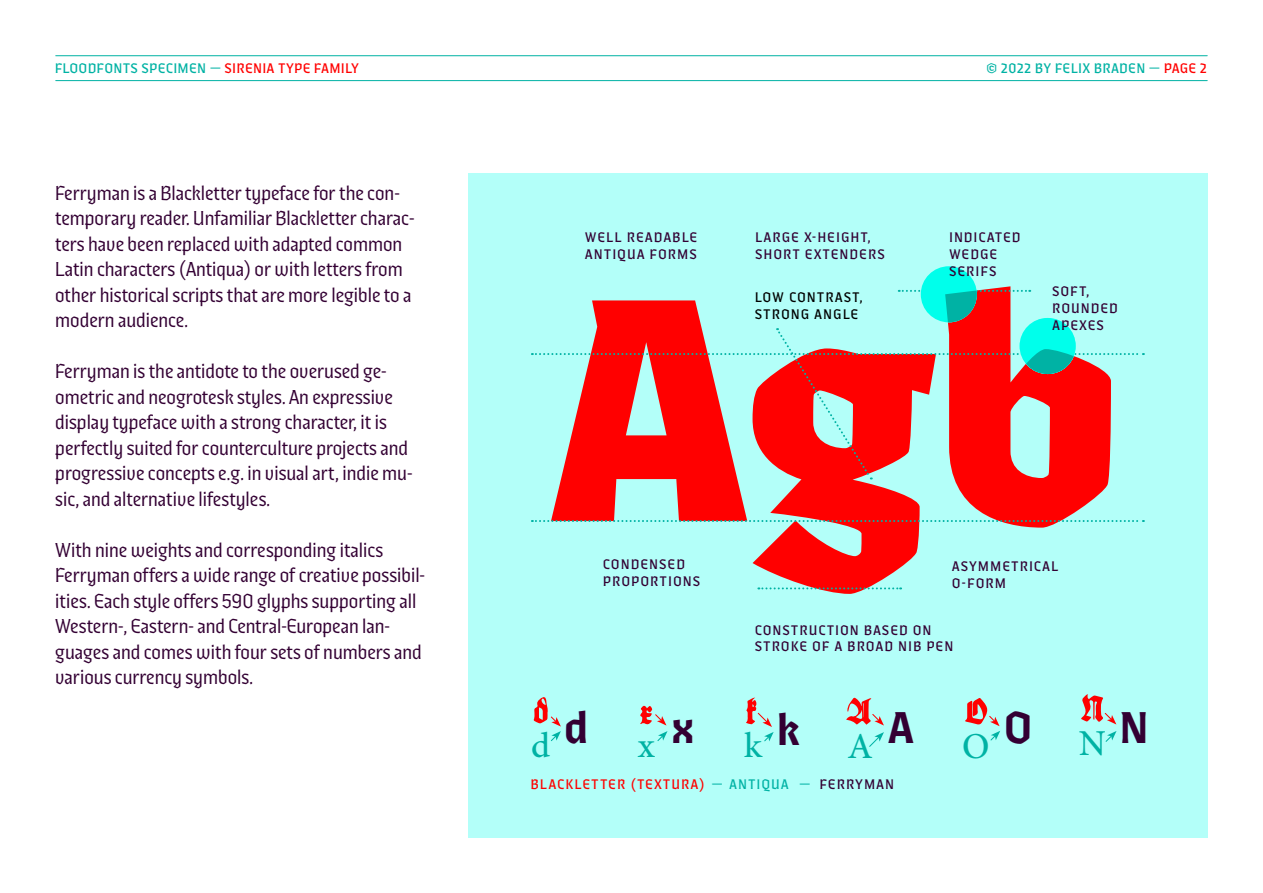
<style>
.page{position:relative;width:1263px;height:893px;background:#fff}
.page>*{position:absolute;margin:0;border:0;box-sizing:border-box;transform-origin:0 0}
.t1{font:700 328.2px "Ferryman";color:#f00}
.t2{font:500 46.2px "Ferryman";color:#303}
.t3{font:500 36.6px "Minion Pro";color:#00b2a4}
.t4{font:500 35.85px "Minion Pro";color:#00b2a4}
.t5{font:300 21px/25.5px "Ferryman";color:#303}
.t6{font:14.4px/16.8px "Ferryman";letter-spacing:.11em;color:#303}
.t7{font:14.4px "Ferryman";letter-spacing:.06em;color:#00b2a4}
.t8{font:14.4px "Ferryman";letter-spacing:.11em;color:#f00}
.t9{font:14.4px/16.8px "Ferryman";letter-spacing:.11em;color:#000}
.s1{color:#f00}
.s2{color:#00b2a4}
.s3{color:#303}
</style>
<div class="page">
<hr style="left:56px;top:55px;width:1151px;height:1px;background:#00b2a4">
<hr style="left:56px;top:80px;width:1151px;height:1px;background:#00b2a4">
<div style="left:468px;top:173px;width:740px;height:664px;background:#b3fff9"></div>
<div style="left:1019px;top:318px;width:57px;height:56px;background:#00ffeb;border-radius:28px"></div>
<svg style="left:899px;top:290px;width:131px;height:2px"></svg>
<div style="left:921px;top:266px;width:56px;height:56px;background:#00ffeb;border-radius:50%"></div>
<svg style="left:758px;top:587px;width:143px;height:2px"></svg>
<svg style="left:532px;top:520px;width:612px;height:2px"></svg>
<svg style="left:532px;top:328px;width:612px;height:152px"></svg>
<svg style="left:746px;top:697px;width:28px;height:45px"></svg>
<svg style="left:869px;top:732px;width:15px;height:15px"></svg>
<svg style="left:846px;top:697px;width:38px;height:28px"></svg>
<svg style="left:965px;top:698px;width:35px;height:43px"></svg>
<svg style="left:1105px;top:731px;width:11px;height:11px"></svg>
<svg style="left:1081px;top:694px;width:35px;height:30px"></svg>
<svg style="left:534px;top:697px;width:27px;height:45px"></svg>
<svg style="left:657px;top:731px;width:10px;height:10px"></svg>
<svg style="left:640px;top:705px;width:26px;height:20px"></svg>
<p class="t7" style="left:55px;top:60px;width:305px">FLOODFONTS SPECIMEN — <span class="s1">SIRENIA TYPE FAMILY</span></p>
<p class="t7" style="left:986px;top:60px;width:222px">© 2022 BY FELIX BRADEN — <span class="s1">PAGE 2</span></p>
<p class="t5" style="left:55px;top:180px;width:361px">Ferryman is a Blackletter typeface for the con&shy;temporary reader. Unfamiliar Blackletter charac&shy;ters have been replaced with adapted common Latin characters (Antiqua) or with letters from other historical scripts that are more legible to a modern audience.</p>
<p class="t5" style="left:55px;top:358px;width:359px">Ferryman is the antidote to the overused ge&shy;ometric and neogrotesk styles. An expressive display typeface with a strong character, it is perfectly suited for counterculture projects and progressive concepts e.g. in visual art, indie mu&shy;sic, and alternative lifestyles.</p>
<p class="t5" style="left:55px;top:537px;width:371px">With nine weights and corresponding italics Ferryman offers a wide range of creative possibil&shy;ities. Each style offers 590 glyphs supporting all Western-, Eastern- and Central-European lan&shy;guages and comes with four sets of numbers and various currency symbols.</p>
<p class="t6" style="left:585px;top:229px;width:113px">WELL READABLE<br>ANTIQUA FORMS</p>
<p class="t6" style="left:949px;top:229px;width:72px">INDICATED<br>WEDGE<br>SERIFS</p>
<p class="t6" style="left:755px;top:229px;width:131px">LARGE X-HEIGHT,<br>SHORT EXTENDERS</p>
<p class="t9" style="left:755px;top:289px;width:109px">LOW CONTRAST,<br>STRONG ANGLE</p>
<h1 class="t1" style="left:552px;top:207px;width:571px">Agb</h1>
<p class="t6" style="left:1052px;top:283px;width:67px">SOFT,<br>ROUNDED<br>APEXES</p>
<p class="t6" style="left:603px;top:556px;width:98px">CONDENSED<br>PROPORTIONS</p>
<p class="t6" style="left:952px;top:558px;width:108px">ASYMMETRICAL<br>O-FORM</p>
<p class="t6" style="left:755px;top:621px;width:199px">CONSTRUCTION BASED ON<br>STROKE OF A BROAD NIB PEN</p>
<h3 class="t4" style="left:531px;top:722px;width:21px">d</h3>
<h2 class="t2" style="left:564px;top:699px;width:25px">d</h2>
<h3 class="t3" style="left:1079px;top:719px;width:71px">N <sup>N</sup></h3>
<h2 class="t2" style="left:1004px;top:699px;width:29px">O</h2>
<h2 class="t2" style="left:888px;top:699px;width:27px">A</h2>
<h2 class="t2" style="left:777px;top:702px;width:24px">k</h2>
<h2 class="t2" style="left:672px;top:699px;width:24px">x</h2>
<h3 class="t4" style="left:744px;top:722px;width:19px">k</h3>
<h3 class="t3" style="left:847px;top:721px;width:27px">A</h3>
<h3 class="t3" style="left:962px;top:721px;width:29px">O</h3>
<h3 class="t4" style="left:638px;top:722px;width:18px">x</h3>
<p class="t8" style="left:531px;top:775px;width:365px">BLACKLETTER (TEXTURA) <span class="s2">— ANTIQUA —</span> <span class="s3">FERRYMAN</span></p>
</div>
